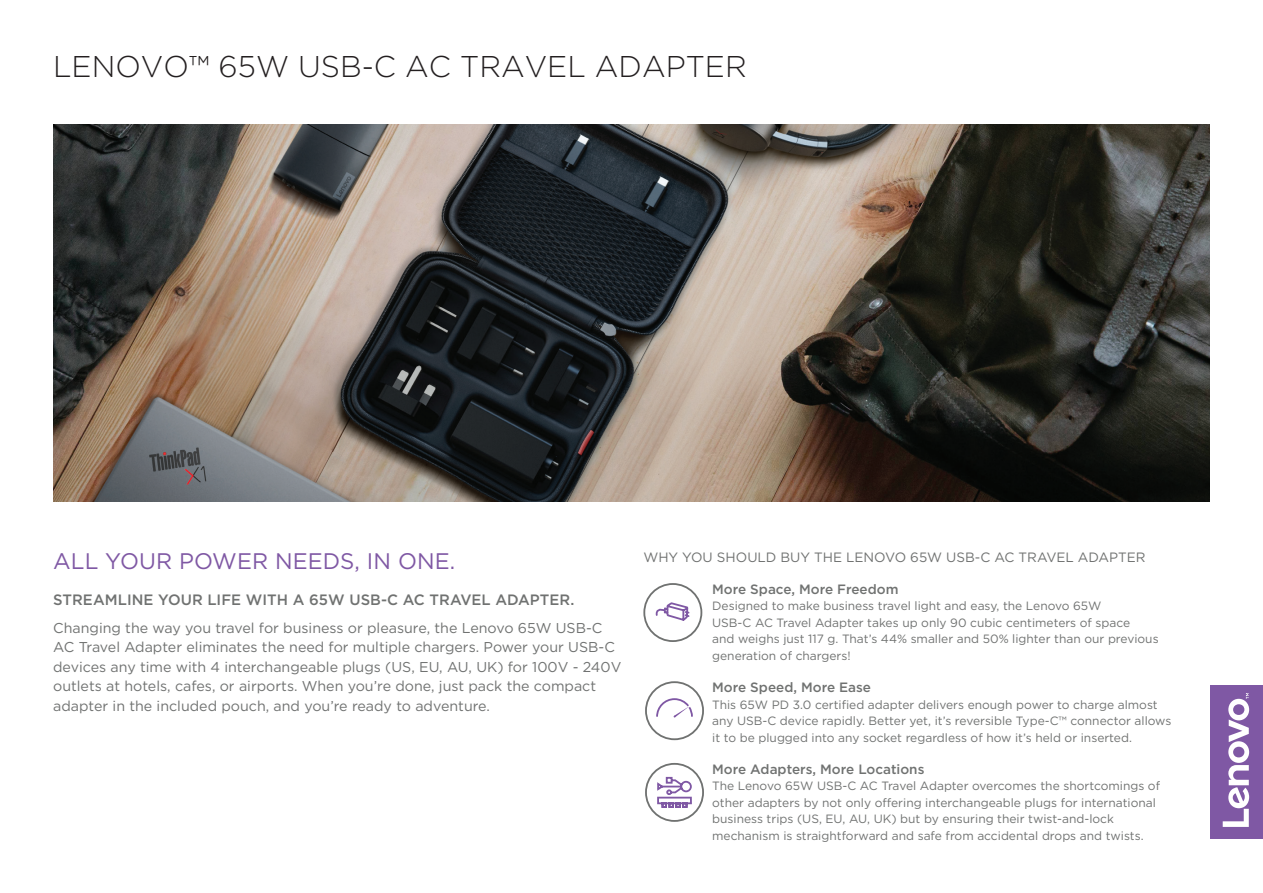
<style>
.page{position:relative;width:1263px;height:893px;background:#fff}
.page>*{position:absolute;margin:0;border:0;box-sizing:border-box;transform-origin:0 0}
.t1{font:300 30px "Gotham";color:#231f20}
.t2{font:22.5px "Gotham";letter-spacing:.005em;color:#7f58a4}
.t3{font:500 15px "Gotham";letter-spacing:.005em;color:#707271}
.t4{font:14.25px/19.5px "Gotham";color:#707271}
.t5{font:500 13.5px "Gotham";color:#707271}
.t6{font:13.5px "Gotham";color:#707271}
.t7{font:12px/16.5px "Gotham";color:#707271}
</style>
<div class="page">
<div style="left:1211px;top:685px;width:52px;height:154px;background:#7f58a4"></div>
<svg style="left:1223px;top:693px;width:26px;height:134px"></svg>
<img style="left:53px;top:125px;width:1157px;height:377px">
<div style="left:645px;top:763px;width:59px;height:59px;border:2px solid #707271;border-radius:50%"></div>
<svg style="left:657px;top:776px;width:35px;height:32px"></svg>
<div style="left:645px;top:681px;width:59px;height:59px;border:2px solid #707271;border-radius:50%"></div>
<svg style="left:656px;top:698px;width:37px;height:20px"></svg>
<div style="left:643px;top:583px;width:59px;height:59px;border:2px solid #707271;border-radius:50%"></div>
<svg style="left:655px;top:602px;width:35px;height:19px"></svg>
<h1 class="t1" style="left:53px;top:48px;width:695px">LENOVO™ 65W USB-C AC TRAVEL ADAPTER</h1>
<h2 class="t2" style="left:53px;top:547px;width:404px">ALL YOUR POWER NEEDS, IN ONE.</h2>
<p class="t3" style="left:53px;top:589px;width:523px">STREAMLINE YOUR LIFE WITH A 65W USB-C AC TRAVEL ADAPTER.</p>
<p class="t4" style="left:53px;top:617px;width:570px">Changing the way you travel for business or pleasure, the Lenovo 65W USB-C AC Travel Adapter eliminates the need for multiple chargers. Power your USB-C devices any time with 4 interchangeable plugs (US, EU, AU, UK) for 100V - 240V outlets at hotels, cafes, or airports. When you’re done, just pack the compact adapter in the included pouch, and you’re ready to adventure.</p>
<p class="t6" style="left:643px;top:548px;width:504px">WHY YOU SHOULD BUY THE LENOVO 65W USB-C AC TRAVEL ADAPTER</p>
<p class="t5" style="left:712px;top:580px;width:188px">More Space, More Freedom</p>
<p class="t7" style="left:712px;top:598px;width:448px">Designed to make business travel light and easy, the Lenovo 65W<br>USB-C AC Travel Adapter takes up only 90 cubic centimeters of space<br>and weighs just 117 g. That’s 44% smaller and 50% lighter than our previous generation of chargers!</p>
<p class="t5" style="left:712px;top:678px;width:160px">More Speed, More Ease</p>
<p class="t7" style="left:712px;top:696px;width:461px">This 65W PD 3.0 certified adapter delivers enough power to charge almost any USB-C device rapidly. Better yet, it’s reversible Type-C™ connector allows it to be plugged into any socket regardless of how it’s held or inserted.</p>
<p class="t5" style="left:712px;top:760px;width:214px">More Adapters, More Locations</p>
<p class="t7" style="left:712px;top:777px;width:449px">The Lenovo 65W USB-C AC Travel Adapter overcomes the shortcomings of other adapters by not only offering interchangeable plugs for international business trips (US, EU, AU, UK) but by ensuring their twist-and-lock mechanism is straightforward and safe from accidental drops and twists.</p>
</div>
